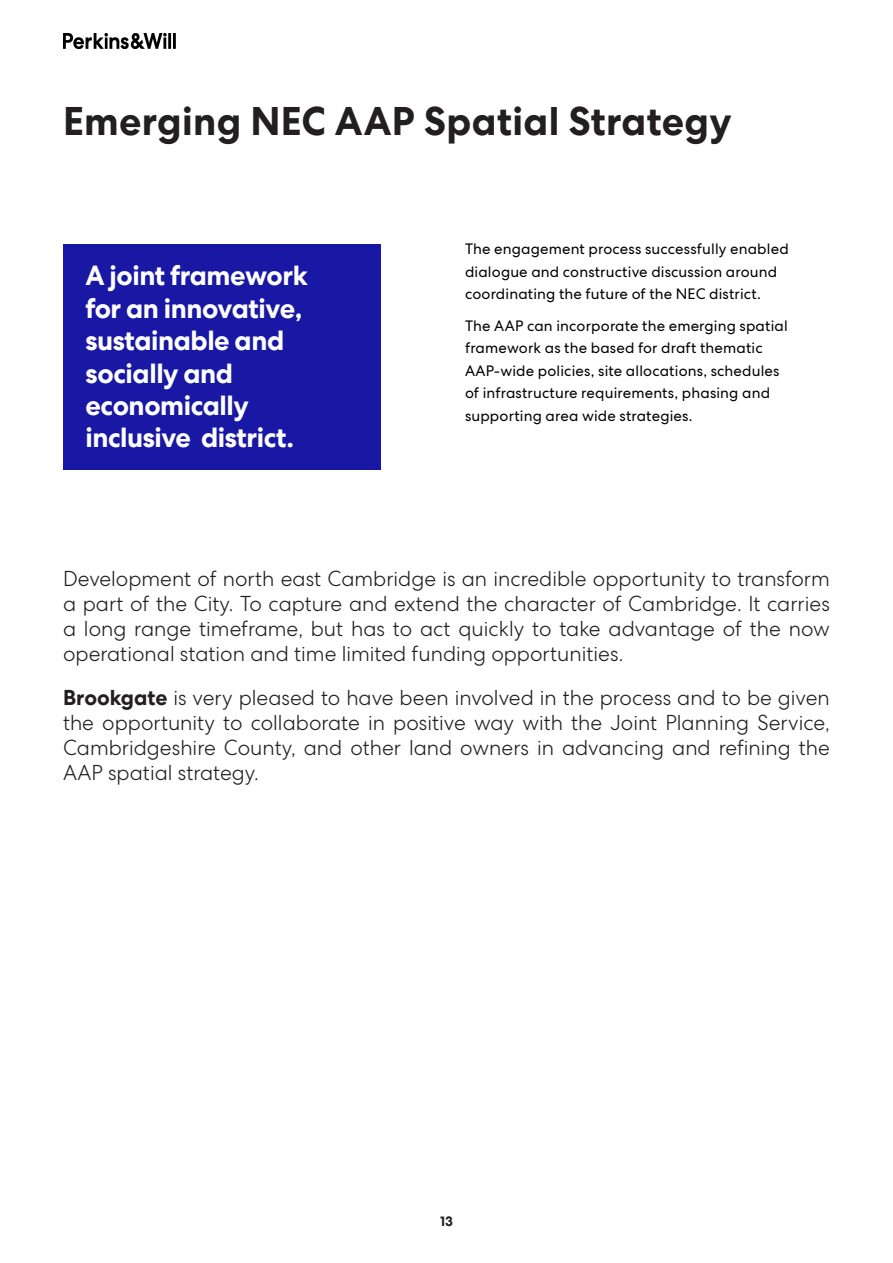
<style>
.page{position:relative;width:893px;height:1263px;background:#fff}
.page>*{position:absolute;margin:0;border:0;box-sizing:border-box;transform-origin:0 0}
.prop-heading-26pt{font:700 39px "PW Centra No 2";letter-spacing:.01em;color:#231f20}
.prop-body-10pt{font:700 27px/32.4px "PW Centra No 2";letter-spacing:-.015em;color:#fff}
.prop-quote-18pt-ligh{font:300 21px/25.2px "PW Centra No 2";color:#231f20;text-align:justify}
.prop-body-10pt-2{font:15px/22.5px "PW Centra No 2";letter-spacing:.01em;color:#000}
.t1{font:700 13.5px "PW Centra No 2";color:#231f20}
.s1{font-weight:700}
</style>
<div class="page">
<div style="left:63px;top:244px;width:318px;height:226px;background:#1818a5"></div>
<img style="left:63px;top:34px;width:112px;height:15px">
<p class="prop-heading-26pt" style="left:63px;top:99px;width:670px">Emerging NEC AAP Spatial Strategy</p>
<p class="prop-body-10pt" style="left:86px;top:260px;width:224px">A joint framework for an innovative, sustainable and socially and economically inclusive district.</p>
<p class="prop-body-10pt-2" style="left:465px;top:238px;width:325px">The engagement process successfully enabled dialogue and constructive discussion around coordinating the future of the NEC district.</p>
<p class="prop-body-10pt-2" style="left:465px;top:314px;width:324px">The AAP can incorporate the emerging spatial framework as the based for draft thematic AAP-wide policies, site allocations, schedules of infrastructure requirements, phasing and supporting area wide strategies.</p>
<p class="prop-quote-18pt-ligh" style="left:63px;top:566px;width:768px">Development of north east Cambridge is an incredible opportunity to transform a part of the City. To capture and extend the character of Cambridge. It carries a long range timeframe, but has to act quickly to take advantage of the now operational station and time limited funding opportunities.</p>
<p class="prop-quote-18pt-ligh" style="left:63px;top:685px;width:768px"><span class="s1">Brookgate</span> is very pleased to have been involved in the process and to be given the opportunity to collaborate in positive way with the Joint Planning Service, Cambridgeshire County, and other land owners in advancing and refining the AAP spatial strategy.</p>
<p class="t1" style="left:440px;top:1213px;width:14px">13</p>
</div>
